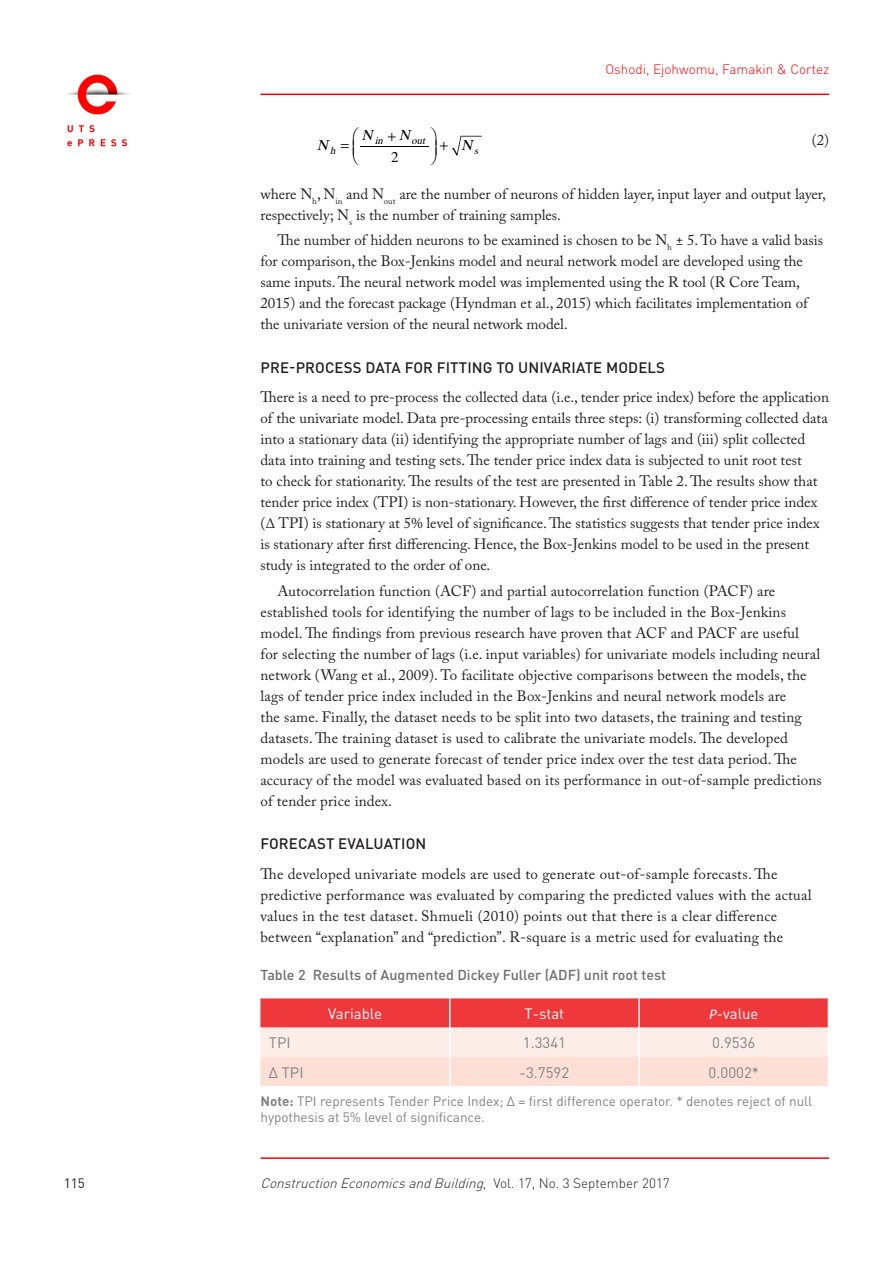
<style>
.page{position:relative;width:893px;height:1263px;background:#fff}
.page>*{position:absolute;margin:0;border:0;box-sizing:border-box;transform-origin:0 0}
.body_copy_-_indent{font:15px/21px "Adobe Caslon Pro";letter-spacing:.01em;color:#231f20}
.Body_copy_-_1st_para{font:15px/21px "Adobe Caslon Pro";color:#231f20}
.Body_copy_-_1st_para-2{font:15px/21px "Adobe Caslon Pro";letter-spacing:.02em;color:#231f20}
.B_head{font:500 15px "DIN Pro";letter-spacing:.01em;color:#231f20}
.Table_Body{font:15px "DIN";color:#808285}
.Table_Col_Head{font:15px "DIN";color:#fff}
.t1{font:italic 15px "Times";color:#000}
.t2{font:15px "Times";color:#000}
.Table_Caption{font:500 14.25px "DIN";color:#6c6d70}
.Table_Body-2{font:13.5px/16.5px "DIN";color:#808285}
.t3{font:italic 300 13.5px "DIN Pro";color:#231f20}
.t4{font:300 13.5px "DIN Pro";color:#fe0000}
.t5{font:13.5px "DIN Pro";color:#231f20}
.t6{font:italic 10.5px "Times";color:#000}
.s1{font-family:"Calibri";font-style:italic}
.s2{font-weight:700}
.s3{font-style:normal}
</style>
<div class="page">
<hr style="left:260px;top:1157px;width:569px;height:2px;background:#fe0000">
<hr style="left:361px;top:146px;width:68px;height:1px;background:#000">
<svg style="left:260px;top:998px;width:569px;height:88px;background:#f8ada9"></svg>
<img style="left:67px;top:74px;width:62px;height:73px">
<hr style="left:260px;top:94px;width:569px;height:1px;background:#fe0000">
<svg style="left:451px;top:135px;width:31px;height:21px"></svg>
<p class="t1" style="left:317px;top:131px;width:18px">N</p>
<p class="t6" style="left:330px;top:141px;width:11px">h</p>
<p class="t1" style="left:362px;top:121px;width:18px">N</p>
<p class="t1" style="left:399px;top:121px;width:18px">N</p>
<p class="t6" style="left:375px;top:131px;width:13px">in</p>
<p class="t6" style="left:412px;top:131px;width:19px">out</p>
<p class="t2" style="left:391px;top:143px;width:9px">2</p>
<p class="t1" style="left:461px;top:131px;width:18px">N</p>
<p class="t6" style="left:474px;top:141px;width:10px">s</p>
<p class="t4" style="left:605px;top:60px;width:225px">Oshodi, Ejohwomu, Famakin &amp; Cortez</p>
<p class="body_copy_-_indent" style="left:812px;top:129px;width:19px">(2)</p>
<p class="Body_copy_-_1st_para" style="left:260px;top:183px;width:567px">where N<sub>h</sub>, N<sub>in</sub> and N<sub>out</sub> are the number of neurons of hidden layer, input layer and output layer, respectively; N<sub>s</sub> is the number of training samples.</p>
<p class="body_copy_-_indent" style="left:260px;top:230px;width:564px;text-indent:17px">The number of hidden neurons to be examined is chosen to be N<sub>h</sub> ± 5. To have a valid basis for comparison, the Box-Jenkins model and neural network model are developed using the same inputs. The neural network model was implemented using the R tool (R Core Team, 2015) and the forecast package (Hyndman et al., 2015) which facilitates implementation of the univariate version of the neural network model.</p>
<p class="B_head" style="left:261px;top:357px;width:406px">PRE-PROCESS DATA FOR FITTING TO UNIVARIATE MODELS</p>
<p class="Body_copy_-_1st_para" style="left:260px;top:387px;width:570px">There is a need to pre-process the collected data (i.e., tender price index) before the application of the univariate model. Data pre-processing entails three steps: (i) transforming collected data into a stationary data (ii) identifying the appropriate number of lags and (iii) split collected data into training and testing sets. The tender price index data is subjected to unit root test<br>to check for stationarity. The results of the test are presented in Table 2. The results show that tender price index (TPI) is non-stationary. However, the first difference of tender price index (∆ TPI) is stationary at 5% level of significance. The statistics suggests that tender price index is stationary after first differencing. Hence, the Box-Jenkins model to be used in the present study is integrated to the order of one.</p>
<p class="body_copy_-_indent" style="left:260px;top:580px;width:563px;text-indent:17px">Autocorrelation function (ACF) and partial autocorrelation function (PACF) are established tools for identifying the number of lags to be included in the Box-Jenkins model. The findings from previous research have proven that ACF and PACF are useful<br>for selecting the number of lags (i.e. input variables) for univariate models including neural network (Wang et al., 2009). To facilitate objective comparisons between the models, the lags of tender price index included in the Box-Jenkins and neural network models are<br>the same. Finally, the dataset needs to be split into two datasets, the training and testing datasets. The training dataset is used to calibrate the univariate models. The developed models are used to generate forecast of tender price index over the test data period. The accuracy of the model was evaluated based on its performance in out-of-sample predictions of tender price index.</p>
<p class="B_head" style="left:261px;top:833px;width:167px">FORECAST EVALUATION</p>
<p class="Body_copy_-_1st_para-2" style="left:260px;top:863px;width:553px">The developed univariate models are used to generate out-of-sample forecasts. The predictive performance was evaluated by comparing the predicted values with the actual values in the test dataset. Shmueli (2010) points out that there is a clear difference between “explanation” and “prediction”. R-square is a metric used for evaluating the</p>
<p class="Table_Caption" style="left:260px;top:965px;width:407px">Table 2 Results of Augmented Dickey Fuller (ADF) unit root test</p>
<p class="Table_Col_Head" style="left:328px;top:1004px;width:55px">Variable</p>
<p class="Table_Col_Head" style="left:525px;top:1004px;width:41px">T-stat</p>
<p class="Table_Col_Head" style="left:709px;top:1004px;width:51px"><span class="s1">P</span>-value</p>
<p class="Table_Body" style="left:269px;top:1033px;width:23px">TPI</p>
<p class="Table_Body" style="left:523px;top:1033px;width:45px">1.3341</p>
<p class="Table_Body" style="left:712px;top:1033px;width:45px">0.9536</p>
<p class="Table_Body" style="left:269px;top:1063px;width:36px">∆ TPI</p>
<p class="Table_Body" style="left:520px;top:1063px;width:51px">-3.7592</p>
<p class="Table_Body" style="left:709px;top:1063px;width:52px">0.0002*</p>
<p class="Table_Body-2" style="left:260px;top:1092px;width:553px"><span class="s2">Note:</span> TPI represents Tender Price Index; ∆ = first difference operator. * denotes reject of null hypothesis at 5% level of significance.</p>
<p class="t5" style="left:64px;top:1174px;width:23px">115</p>
<p class="t3" style="left:260px;top:1174px;width:411px">ConstructionEconomicsandBuilding<span class="s3">, Vo l . 1 7 , N o . 3 S e p t e m b e r 2 0 1 7</span></p>
</div>
